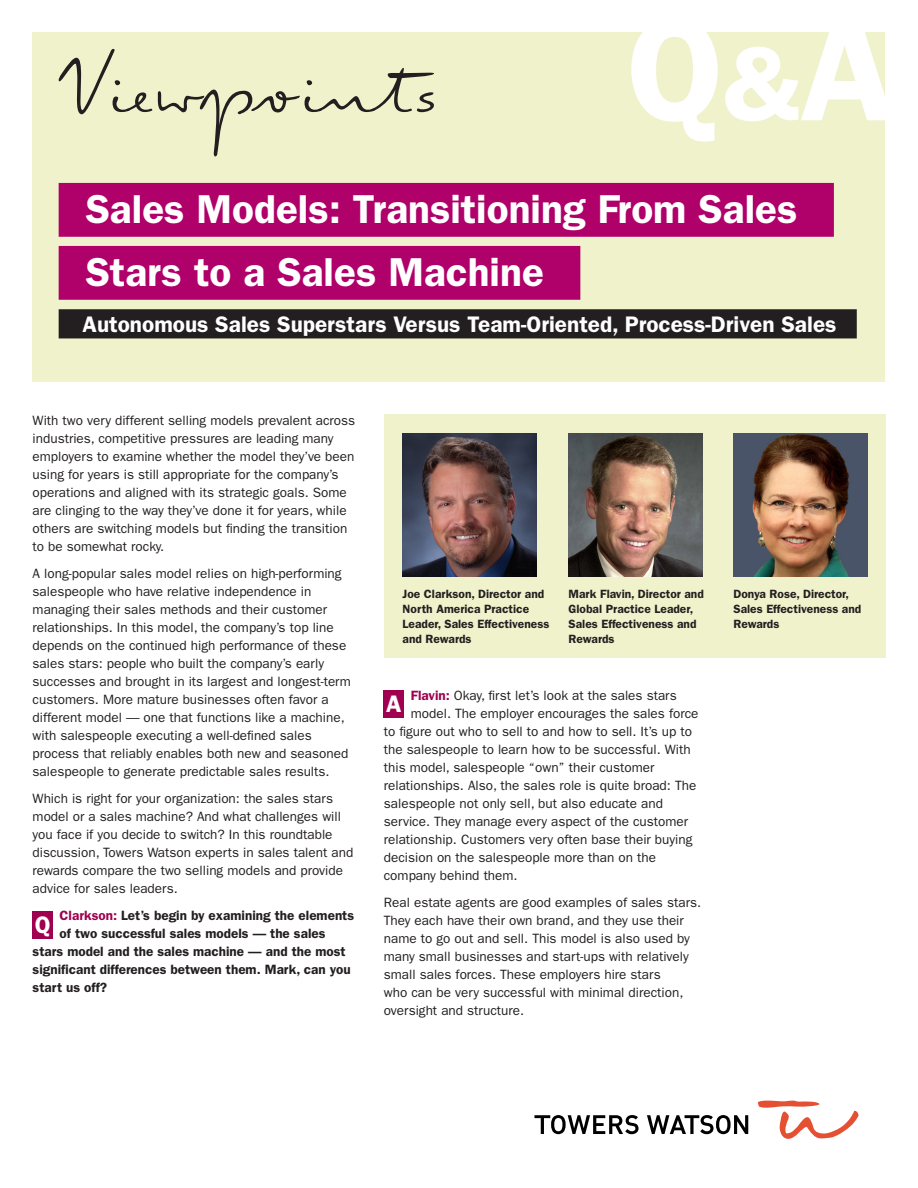
<style>
.page{position:relative;width:918px;height:1188px;background:#fff}
.page>*{position:absolute;margin:0;border:0;box-sizing:border-box;transform-origin:0 0}
.Brand_Bar__27pt_Whit{font:600 40.5px "ITC Franklin Gothic Std";color:#fff}
.t1{font:600 24px "ITC Franklin Gothic Std";color:#fff}
.Brand_Bar__14pt_Whit{font:600 22.65px "ITC Franklin Gothic Std";color:#fff}
.Body_Text__9_12_Blac{font:13.5px/18px "ITC Franklin Gothic Std";color:#231f20}
.Q_A_Answer{font:600 13.5px "ITC Franklin Gothic Std";color:#231f20}
.Viewpoint_photo_name{font:600 12px/15px "ITC Franklin Gothic Std";color:#231f20}
.s1{color:#a00050}
.s2{font-weight:600;color:#a00050}
</style>
<div class="page">
<svg style="left:758px;top:1100px;width:101px;height:39px"></svg>
<svg style="left:534px;top:1115px;width:214px;height:19px"></svg>
<div style="left:384px;top:415px;width:501px;height:243px;background:#f0f2cc"></div>
<div style="left:33px;top:32px;width:852px;height:350px;background:#f0f2cc"></div>
<svg style="left:631px;top:32px;width:254px;height:110px"></svg>
<svg style="left:59px;top:49px;width:375px;height:107px"></svg>
<div style="left:59px;top:183px;width:775px;height:54px;background:#b0016a"></div>
<div style="left:59px;top:246px;width:521px;height:54px;background:#b0016a"></div>
<div style="left:33px;top:911px;width:20px;height:27px;background:#a00050"></div>
<div style="left:384px;top:691px;width:20px;height:27px;background:#a00050"></div>
<img style="left:569px;top:433px;width:133px;height:144px">
<img style="left:733px;top:433px;width:134px;height:144px">
<img style="left:403px;top:433px;width:133px;height:144px">
<div style="left:59px;top:309px;width:798px;height:29px;background:#231f20"></div>
<p class="Brand_Bar__27pt_Whit" style="left:86px;top:186px;width:713px">Sales Models: Transitioning From Sales</p>
<p class="Brand_Bar__27pt_Whit" style="left:86px;top:249px;width:460px">Stars to a Sales Machine</p>
<p class="Brand_Bar__14pt_Whit" style="left:83px;top:311px;width:755px">Autonomous Sales Superstars Versus Team-Oriented, Process-Driven Sales</p>
<p class="Body_Text__9_12_Blac" style="left:33px;top:412px;width:324px">With two very different selling models prevalent across industries, competitive pressures are leading many employers to examine whether the model they’ve been using for years is still appropriate for the company’s operations and aligned with its strategic goals. Some are clinging to the way they’ve done it for years, while others are switching models but finding the transition to be somewhat rocky.</p>
<p class="Body_Text__9_12_Blac" style="left:33px;top:565px;width:320px">A long-popular sales model relies on high-performing salespeople who have relative independence in managing their sales methods and their customer relationships. In this model, the company’s top line depends on the continued high performance of these sales stars: people who built the company’s early successes and brought in its largest and longest-term customers. More mature businesses often favor a different model — one that functions like a machine, with salespeople executing a well-defined sales process that reliably enables both new and seasoned salespeople to generate predictable sales results.</p>
<p class="Body_Text__9_12_Blac" style="left:33px;top:790px;width:322px">Which is right for your organization: the sales stars model or a sales machine? And what challenges will you face if you decide to switch? In this roundtable discussion, Towers Watson experts in sales talent and rewards compare the two selling models and provide advice for sales leaders.</p>
<p class="t1" style="left:35px;top:911px;width:17px">Q</p>
<p class="Q_A_Answer" style="left:60px;top:908px;width:296px"><span class="s1">Clarkson:</span> Let’s begin by examining the elements</p>
<p class="Q_A_Answer" style="left:60px;top:926px;width:267px">of two successful sales models — the sales</p>
<p class="Q_A_Answer" style="left:33px;top:944px;width:315px">stars model and the sales machine — and the most</p>
<p class="Q_A_Answer" style="left:33px;top:962px;width:320px">significant differences between them. Mark, can you</p>
<p class="Q_A_Answer" style="left:33px;top:980px;width:76px">start us off?</p>
<p class="Viewpoint_photo_name" style="left:403px;top:586px;width:148px">Joe Clarkson, Director and<br>North America Practice<br>Leader, Sales Effectiveness and Rewards</p>
<p class="Viewpoint_photo_name" style="left:569px;top:586px;width:137px">Mark Flavin, Director and<br>Global Practice Leader,<br>Sales Effectiveness and<br>Rewards</p>
<p class="Viewpoint_photo_name" style="left:733px;top:586px;width:129px">Donya Rose, Director,<br>Sales Effectiveness and<br>Rewards</p>
<p class="t1" style="left:386px;top:690px;width:17px">A</p>
<p class="Body_Text__9_12_Blac" style="left:411px;top:686px;width:268px"><span class="s2">Flavin:</span> Okay, first let’s look at the sales stars</p>
<p class="Body_Text__9_12_Blac" style="left:411px;top:704px;width:289px">model. The employer encourages the sales force</p>
<p class="Body_Text__9_12_Blac" style="left:384px;top:722px;width:310px">to figure out who to sell to and how to sell. It’s up to</p>
<p class="Body_Text__9_12_Blac" style="left:384px;top:740px;width:308px">the salespeople to learn how to be successful. With</p>
<p class="Body_Text__9_12_Blac" style="left:384px;top:758px;width:272px">this model, salespeople “own” their customer</p>
<p class="Body_Text__9_12_Blac" style="left:384px;top:776px;width:314px">relationships. Also, the sales role is quite broad: The</p>
<p class="Body_Text__9_12_Blac" style="left:384px;top:794px;width:281px">salespeople not only sell, but also educate and</p>
<p class="Body_Text__9_12_Blac" style="left:384px;top:812px;width:306px">service. They manage every aspect of the customer</p>
<p class="Body_Text__9_12_Blac" style="left:384px;top:830px;width:310px">relationship. Customers very often base their buying</p>
<p class="Body_Text__9_12_Blac" style="left:384px;top:848px;width:274px">decision on the salespeople more than on the</p>
<p class="Body_Text__9_12_Blac" style="left:384px;top:866px;width:135px">company behind them.</p>
<p class="Body_Text__9_12_Blac" style="left:384px;top:893px;width:319px">Real estate agents are good examples of sales stars.<br>They each have their own brand, and they use their name to go out and sell. This model is also used by many small businesses and start-ups with relatively small sales forces. These employers hire stars<br>who can be very successful with minimal direction, oversight and structure.</p>
</div>
